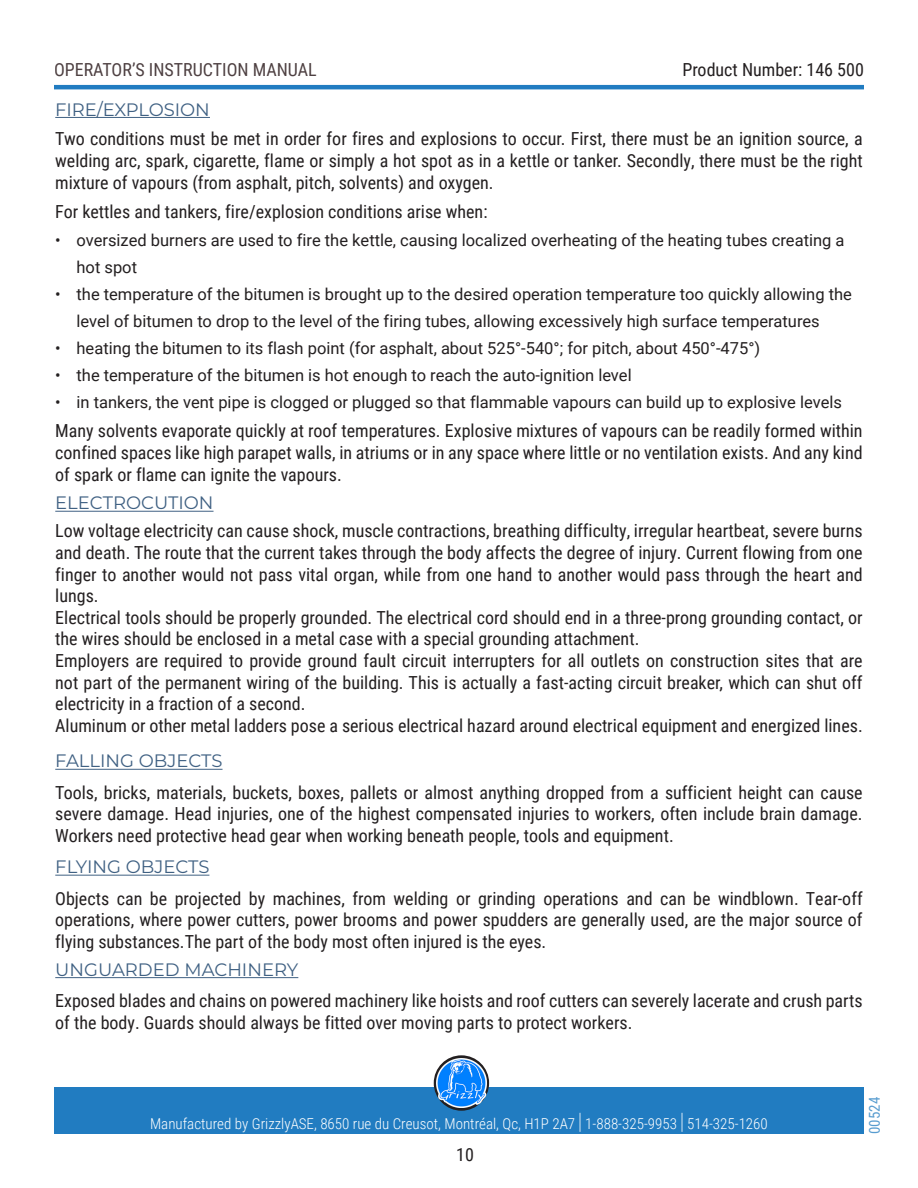
<style>
.page{position:relative;width:918px;height:1188px;background:#fff}
.page>*{position:absolute;margin:0;border:0;box-sizing:border-box;transform-origin:0 0}
.t1{font:18px/21.6px "Roboto Condensed";color:#231f20;text-align:justify}
.Titre2{font:18px "Montserrat";color:#406183}
.t2{font:18px "Roboto Condensed";color:#130003}
.t3{font:16.5px/27px "Roboto";color:#231f20}
.t4{font:300 15px "Roboto Condensed";color:#fff}
.t5{font:15px "Roboto Condensed";color:#217cc0}
.s1{font-size:22.5px}
</style>
<div class="page">
<hr style="left:54px;top:85px;width:810px;height:4px;background:#217cc1">
<div style="left:54px;top:1088px;width:810px;height:46px;background:#217cc1"></div>
<svg style="left:434px;top:1055px;width:55px;height:56px"></svg>
<img style="left:437px;top:1058px;width:49px;height:50px">
<hr style="left:55px;top:117px;width:155px;height:1px;background:#406183">
<hr style="left:55px;top:511px;width:159px;height:1px;background:#406183">
<hr style="left:55px;top:769px;width:168px;height:1px;background:#406183">
<hr style="left:55px;top:875px;width:154px;height:1px;background:#406183">
<hr style="left:55px;top:977px;width:243px;height:1px;background:#406183">
<p class="t2" style="left:54px;top:57px;width:264px">OPERATOR’S INSTRUCTION MANUAL</p>
<p class="t1" style="left:682px;top:58px;width:183px">Product Number: 146 500</p>
<p class="Titre2" style="left:55px;top:97px;width:156px">FIRE/EXPLOSION</p>
<p class="t1" style="left:55px;top:128px;width:809px">Two conditions must be met in order for fires and explosions to occur. First, there must be an ignition source, a welding arc, spark, cigarette, flame or simply a hot spot as in a kettle or tanker. Secondly, there must be the right mixture of vapours (from asphalt, pitch, solvents) and oxygen.</p>
<p class="t1" style="left:55px;top:200px;width:434px">For kettles and tankers, fire/explosion conditions arise when:</p>
<p class="t3" style="left:77px;top:226px;width:769px;text-indent:-21px">• oversized burners are used to fire the kettle, causing localized overheating of the heating tubes creating a hot spot</p>
<p class="t3" style="left:77px;top:280px;width:777px;text-indent:-21px">• the temperature of the bitumen is brought up to the desired operation temperature too quickly allowing the level of bitumen to drop to the level of the firing tubes, allowing excessively high surface temperatures</p>
<p class="t3" style="left:55px;top:334px;width:707px">• heating the bitumen to its flash point (for asphalt, about 525°-540°; for pitch, about 450°-475°)</p>
<p class="t3" style="left:55px;top:361px;width:578px">• the temperature of the bitumen is hot enough to reach the auto-ignition level</p>
<p class="t3" style="left:55px;top:388px;width:788px">• in tankers, the vent pipe is clogged or plugged so that flammable vapours can build up to explosive levels</p>
<p class="t1" style="left:55px;top:420px;width:809px">Many solvents evaporate quickly at roof temperatures. Explosive mixtures of vapours can be readily formed within confined spaces like high parapet walls, in atriums or in any space where little or no ventilation exists. And any kind of spark or flame can ignite the vapours.</p>
<p class="Titre2" style="left:55px;top:491px;width:160px">ELECTROCUTION</p>
<p class="t1" style="left:55px;top:520px;width:809px">Low voltage electricity can cause shock, muscle contractions, breathing difficulty, irregular heartbeat, severe burns and death. The route that the current takes through the body affects the degree of injury. Current flowing from one finger to another would not pass vital organ, while from one hand to another would pass through the heart and lungs.</p>
<p class="t1" style="left:55px;top:606px;width:809px">Electrical tools should be properly grounded. The electrical cord should end in a three-prong grounding contact, or the wires should be enclosed in a metal case with a special grounding attachment.</p>
<p class="t1" style="left:55px;top:649px;width:809px">Employers are required to provide ground fault circuit interrupters for all outlets on construction sites that are not part of the permanent wiring of the building. This is actually a fast-acting circuit breaker, which can shut off electricity in a fraction of a second.</p>
<p class="t1" style="left:55px;top:714px;width:809px">Aluminum or other metal ladders pose a serious electrical hazard around electrical equipment and energized lines.</p>
<p class="Titre2" style="left:55px;top:749px;width:169px">FALLING OBJECTS</p>
<p class="t1" style="left:55px;top:781px;width:809px">Tools, bricks, materials, buckets, boxes, pallets or almost anything dropped from a sufficient height can cause severe damage. Head injuries, one of the highest compensated injuries to workers, often include brain damage.<br>Workers need protective head gear when working beneath people, tools and equipment.</p>
<p class="Titre2" style="left:55px;top:855px;width:156px">FLYING OBJECTS</p>
<p class="t1" style="left:55px;top:887px;width:809px">Objects can be projected by machines, from welding or grinding operations and can be windblown. Tear-off operations, where power cutters, power brooms and power spudders are generally used, are the major source of flying substances.The part of the body most often injured is the eyes.</p>
<p class="Titre2" style="left:55px;top:957px;width:245px">UNGUARDED MACHINERY</p>
<p class="t1" style="left:55px;top:989px;width:809px">Exposed blades and chains on powered machinery like hoists and roof cutters can severely lacerate and crush parts of the body. Guards should always be fitted over moving parts to protect workers.</p>
<p class="t4" style="left:150px;top:1113px;width:619px">Manufactured by GrizzlyASE, 8650 rue du Creusot, Montréal, Qc, H1P 2A7 <span class="s1">|</span> 1-888-325-9953 <span class="s1">|</span> 514-325-1260</p>
<p class="t1" style="left:456px;top:1144px;width:19px">10</p>
<p class="t5" style="left:864px;top:1134px;width:39px;rotate:-90deg">00524</p>
</div>
